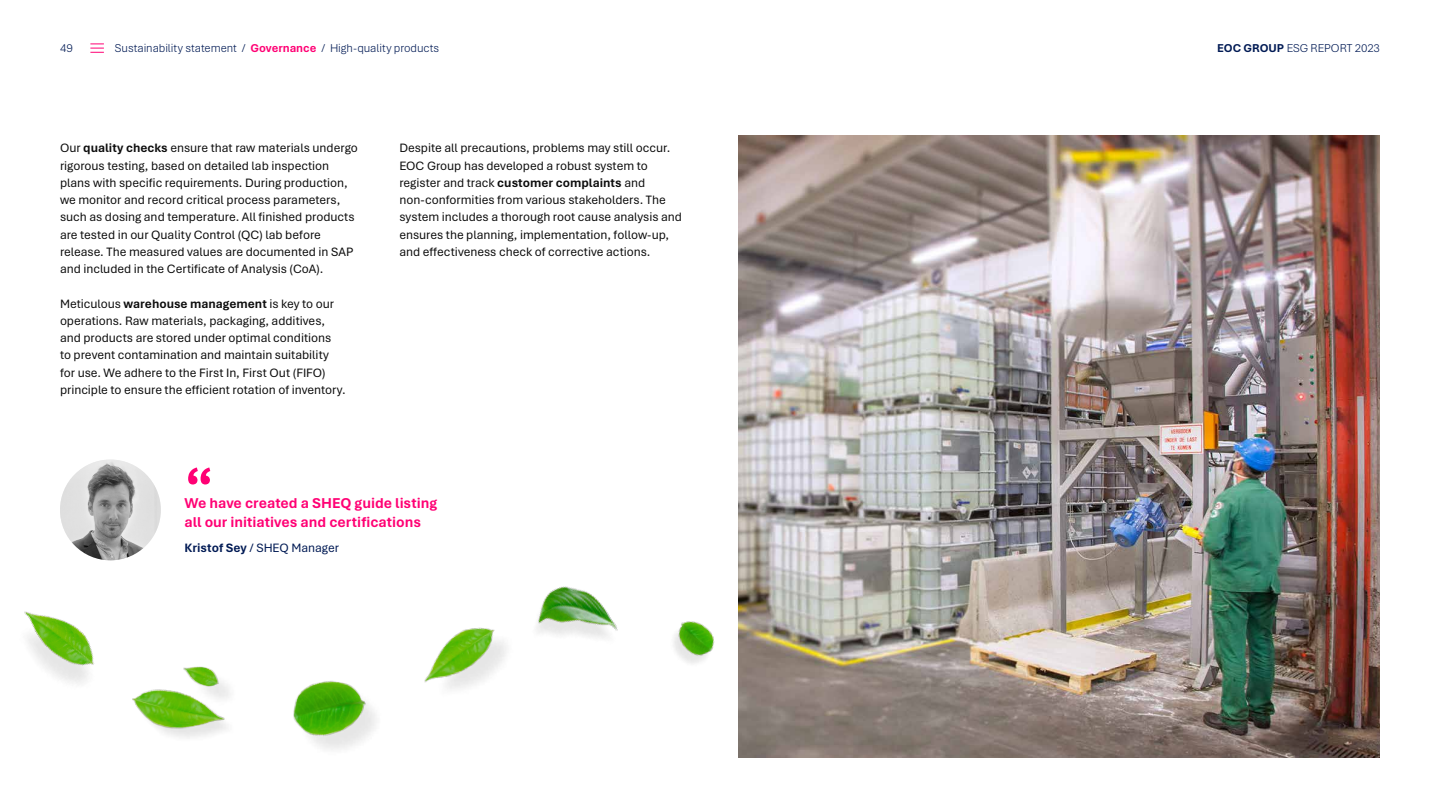
<style>
.page{position:relative;width:1440px;height:810px;background:#fff}
.page>*{position:absolute;margin:0;border:0;box-sizing:border-box;transform-origin:0 0}
.t1{font:700 56.25px "Aptos";color:#ff0074}
.t2{font:700 15px/19.5px "Aptos";color:#ff0074}
.t3{font:12.75px/17.2px "Aptos";letter-spacing:-.005em;color:#0c0c0c}
.t4{font:12.75px "Aptos";letter-spacing:-.005em;color:#011a54}
.t5{font:300 12px "Aptos";letter-spacing:-.005em;color:#011a54}
.s1{font-weight:700;color:#ff0074}
.s2{font-weight:700}
</style>
<div class="page">
<img style="left:739px;top:135px;width:641px;height:623px">
<img style="left:60px;top:460px;width:101px;height:100px;border-radius:50px">
<img style="left:24px;top:611px;width:70px;height:72px">
<img style="left:132px;top:666px;width:98px;height:72px">
<img style="left:293px;top:681px;width:83px;height:69px">
<img style="left:424px;top:627px;width:75px;height:62px">
<img style="left:499px;top:586px;width:119px;height:79px">
<img style="left:673px;top:621px;width:42px;height:43px">
<svg style="left:90px;top:44px;width:14px;height:9px"></svg>
<p class="t5" style="left:60px;top:40px;width:14px">49</p>
<p class="t5" style="left:115px;top:40px;width:326px">Sustainability statement / <span class="s1">Governance</span> / High-quality products</p>
<p class="t5" style="left:1217px;top:40px;width:164px"><span class="s2">EOC GROUP</span> ESG REPORT 2023</p>
<p class="t3" style="left:60px;top:139px;width:299px">Our <span class="s2">quality checks</span> ensure that raw materials undergo rigorous testing, based on detailed lab inspection plans with specific requirements. During production, we monitor and record critical process parameters, such as dosing and temperature. All finished products are tested in our Quality Control (QC) lab before release. The measured values are documented in SAP and included in the Certificate of Analysis (CoA).</p>
<p class="t3" style="left:60px;top:294px;width:287px">Meticulous <span class="s2">warehouse management</span> is key to our operations. Raw materials, packaging, additives, and products are stored under optimal conditions<br>to prevent contamination and maintain suitability for use. We adhere to the First In, First Out (FIFO) principle to ensure the efficient rotation of inventory.</p>
<p class="t3" style="left:399px;top:139px;width:284px">Despite all precautions, problems may still occur.<br>EOC Group has developed a robust system to register and track <span class="s2">customer complaints</span> and non-conformities from various stakeholders. The system includes a thorough root cause analysis and ensures the planning, implementation, follow-up, and effectiveness check of corrective actions.</p>
<h1 class="t1" style="left:184px;top:448px;width:31px">“</h1>
<p class="t2" style="left:184px;top:492px;width:254px">We have created a SHEQ guide listing all our initiatives and certifications</p>
<p class="t4" style="left:184px;top:539px;width:156px"><span class="s2">Kristof Sey</span> / SHEQ Manager</p>
</div>
